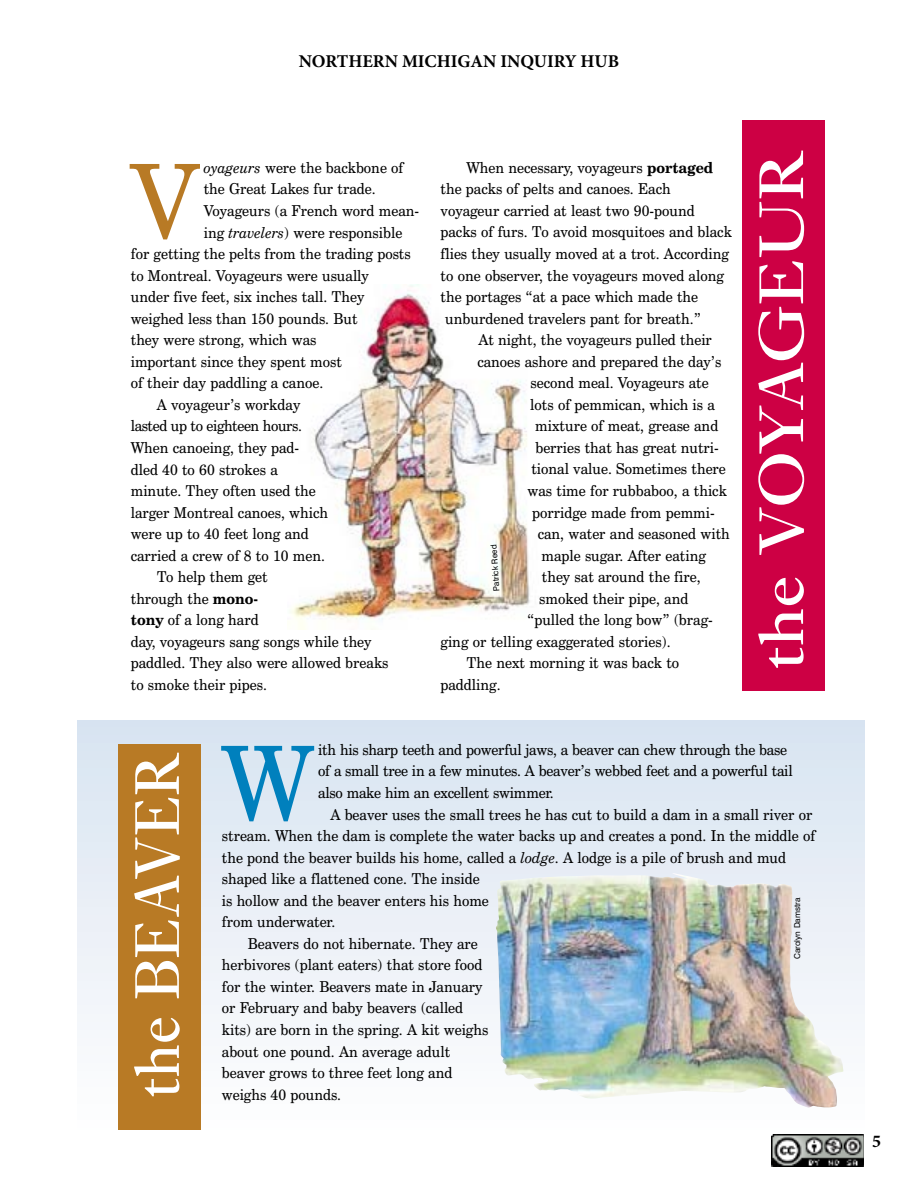
<style>
.page{position:relative;width:918px;height:1188px;background:#fff}
.page>*{position:absolute;margin:0;border:0;box-sizing:border-box;transform-origin:0 0}
.t1{font:102px "Century Schoolbook BT";color:#b87a25;scale:.95 1}
.t2{font:102px "Century Schoolbook BT";color:#0080bd;scale:.95 1}
.t3{font:65.4px "Ehrhardt";color:#fff;scale:1.15 1}
.t4{font:65.4px "Ehrhardt";color:#fff}
.t5{font:700 18px "Minion Pro";color:#000}
.t6{font:15px/21.6px "Century Schoolbook BT";color:#000;scale:.95 1}
.t7{font:15px "Century Schoolbook BT";letter-spacing:-.025em;color:#000;scale:.95 1}
.t8{font:8.25px "Swiss 721 BT";color:#000}
.s1{font-style:italic}
.s2{font-weight:700}
</style>
<div class="page">
<img style="left:772px;top:1134px;width:92px;height:33px">
<div style="left:77px;top:720px;width:787px;height:9px;background:#d7e3f1"></div>
<div style="left:77px;top:725px;width:787px;height:12px;background:#d8e4f1"></div>
<div style="left:77px;top:733px;width:787px;height:12px;background:#d9e4f2"></div>
<div style="left:77px;top:741px;width:787px;height:13px;background:#dae6f2"></div>
<div style="left:77px;top:749px;width:787px;height:13px;background:#dbe6f2"></div>
<div style="left:77px;top:758px;width:787px;height:12px;background:#dce7f2"></div>
<div style="left:77px;top:766px;width:787px;height:12px;background:#dce8f3"></div>
<div style="left:77px;top:774px;width:787px;height:12px;background:#dde8f3"></div>
<div style="left:77px;top:782px;width:787px;height:13px;background:#dee8f3"></div>
<div style="left:77px;top:790px;width:787px;height:13px;background:#dfe8f3"></div>
<div style="left:77px;top:799px;width:787px;height:12px;background:#e0eaf4"></div>
<div style="left:77px;top:807px;width:787px;height:12px;background:#e0eaf4"></div>
<div style="left:77px;top:815px;width:787px;height:12px;background:#e0eaf4"></div>
<div style="left:77px;top:823px;width:787px;height:13px;background:#e1ebf4"></div>
<div style="left:77px;top:831px;width:787px;height:13px;background:#e2ebf4"></div>
<div style="left:77px;top:839px;width:787px;height:13px;background:#e3ecf5"></div>
<div style="left:77px;top:848px;width:787px;height:12px;background:#e4ecf5"></div>
<div style="left:77px;top:856px;width:787px;height:12px;background:#e6ecf5"></div>
<div style="left:77px;top:864px;width:787px;height:12px;background:#e7ecf5"></div>
<div style="left:77px;top:872px;width:787px;height:13px;background:#e7edf6"></div>
<div style="left:77px;top:880px;width:787px;height:13px;background:#e8eef6"></div>
<div style="left:77px;top:889px;width:787px;height:12px;background:#e9eef6"></div>
<div style="left:77px;top:897px;width:787px;height:12px;background:#eaeff6"></div>
<div style="left:77px;top:905px;width:787px;height:12px;background:#ebf0f7"></div>
<div style="left:77px;top:913px;width:787px;height:13px;background:#ecf0f7"></div>
<div style="left:77px;top:921px;width:787px;height:13px;background:#ecf0f7"></div>
<div style="left:77px;top:930px;width:787px;height:12px;background:#edf1f8"></div>
<div style="left:77px;top:938px;width:787px;height:12px;background:#edf1f8"></div>
<div style="left:77px;top:946px;width:787px;height:12px;background:#eef2f8"></div>
<div style="left:77px;top:954px;width:787px;height:13px;background:#eff3f8"></div>
<div style="left:77px;top:962px;width:787px;height:13px;background:#eff3f8"></div>
<div style="left:77px;top:970px;width:787px;height:13px;background:#f0f3f9"></div>
<div style="left:77px;top:979px;width:787px;height:12px;background:#f1f5fa"></div>
<div style="left:77px;top:987px;width:787px;height:12px;background:#f2f5fa"></div>
<div style="left:77px;top:995px;width:787px;height:12px;background:#f2f5fa"></div>
<div style="left:77px;top:1003px;width:787px;height:13px;background:#f3f6fa"></div>
<div style="left:77px;top:1011px;width:787px;height:13px;background:#f4f7fa"></div>
<div style="left:77px;top:1020px;width:787px;height:12px;background:#f4f7fb"></div>
<div style="left:77px;top:1028px;width:787px;height:12px;background:#f5f8fb"></div>
<div style="left:77px;top:1036px;width:787px;height:12px;background:#f6f8fb"></div>
<div style="left:77px;top:1044px;width:787px;height:13px;background:#f7f9fb"></div>
<div style="left:77px;top:1052px;width:787px;height:13px;background:#f7f9fc"></div>
<div style="left:77px;top:1061px;width:787px;height:12px;background:#f8fafc"></div>
<div style="left:77px;top:1069px;width:787px;height:12px;background:#f9fbfd"></div>
<div style="left:77px;top:1077px;width:787px;height:12px;background:#fafbfd"></div>
<div style="left:77px;top:1085px;width:787px;height:13px;background:#fbfcfd"></div>
<div style="left:77px;top:1093px;width:787px;height:13px;background:#fbfcfd"></div>
<img style="left:290px;top:285px;width:240px;height:345px">
<img style="left:496px;top:873px;width:347px;height:235px">
<div style="left:742px;top:120px;width:83px;height:571px;background:#cd0044"></div>
<div style="left:118px;top:744px;width:82px;height:385px;background:#b87a25"></div>
<p class="t5" style="left:299px;top:49px;width:322px">NORTHERN MICHIGAN INQUIRY HUB</p>
<h1 class="t1" style="left:131px;top:138px;width:73px">V</h1>
<p class="t6" style="left:204px;top:157px;width:212px"><span class="s1">oyageurs</span> were the backbone of</p>
<p class="t6" style="left:204px;top:178px;width:182px">the Great Lakes fur trade.</p>
<p class="t6" style="left:204px;top:200px;width:228px">Voyageurs (a French word mean-</p>
<p class="t6" style="left:204px;top:221px;width:211px">ing <span class="s1">travelers</span>) were responsible</p>
<p class="t6" style="left:131px;top:243px;width:296px">for getting the pelts from the trading posts</p>
<p class="t6" style="left:131px;top:264px;width:252px">to Montreal. Voyageurs were usually</p>
<p class="t6" style="left:131px;top:286px;width:248px">under five feet, six inches tall. They</p>
<p class="t6" style="left:131px;top:307px;width:240px">weighed less than 150 pounds. But</p>
<p class="t6" style="left:131px;top:329px;width:197px">they were strong, which was</p>
<p class="t6" style="left:131px;top:351px;width:224px">important since they spent most</p>
<p class="t6" style="left:131px;top:372px;width:204px">of their day paddling a canoe.</p>
<p class="t6" style="left:157px;top:394px;width:153px">A voyageur’s workday</p>
<p class="t7" style="left:131px;top:417px;width:182px">lasted up to eighteen hours.</p>
<p class="t6" style="left:131px;top:437px;width:179px">When canoeing, they pad-</p>
<p class="t6" style="left:131px;top:458px;width:156px">dled 40 to 60 strokes a</p>
<p class="t6" style="left:131px;top:480px;width:196px">minute. They often used the</p>
<p class="t6" style="left:131px;top:501px;width:209px">larger Montreal canoes, which</p>
<p class="t6" style="left:131px;top:523px;width:189px">were up to 40 feet long and</p>
<p class="t6" style="left:131px;top:544px;width:206px">carried a crew of 8 to 10 men.</p>
<p class="t6" style="left:157px;top:566px;width:118px">To help them get</p>
<p class="t6" style="left:131px;top:588px;width:136px">through the <span class="s2">mono-</span></p>
<p class="t6" style="left:131px;top:609px;width:136px"><span class="s2">tony</span> of a long hard</p>
<p class="t6" style="left:131px;top:631px;width:255px">day, voyageurs sang songs while they</p>
<p class="t6" style="left:131px;top:652px;width:273px">paddled. They also were allowed breaks</p>
<p class="t6" style="left:131px;top:674px;width:145px">to smoke their pipes.</p>
<p class="t6" style="left:466px;top:156px;width:261px">When necessary, voyageurs <span class="s2">portaged</span></p>
<p class="t6" style="left:441px;top:178px;width:244px">the packs of pelts and canoes. Each</p>
<p class="t6" style="left:441px;top:200px;width:269px">voyageur carried at least two 90-pound</p>
<p class="t6" style="left:441px;top:221px;width:308px">packs of furs. To avoid mosquitoes and black</p>
<p class="t6" style="left:441px;top:243px;width:305px">flies they usually moved at a trot. According</p>
<p class="t6" style="left:441px;top:264px;width:300px">to one observer, the voyageurs moved along</p>
<p class="t6" style="left:441px;top:286px;width:273px">the portages “at a pace which made the</p>
<p class="t6" style="left:445px;top:307px;width:271px">unburdened travelers pant for breath.”</p>
<p class="t6" style="left:479px;top:329px;width:247px">At night, the voyageurs pulled their</p>
<p class="t6" style="left:477px;top:350px;width:258px">canoes ashore and prepared the day’s</p>
<p class="t6" style="left:531px;top:372px;width:189px">second meal. Voyageurs ate</p>
<p class="t6" style="left:530px;top:393px;width:196px">lots of pemmican, which is a</p>
<p class="t6" style="left:535px;top:415px;width:194px">mixture of meat, grease and</p>
<p class="t6" style="left:535px;top:437px;width:195px">berries that has great nutri-</p>
<p class="t6" style="left:531px;top:458px;width:206px">tional value. Sometimes there</p>
<p class="t6" style="left:528px;top:480px;width:211px">was time for rubbaboo, a thick</p>
<p class="t6" style="left:532px;top:501px;width:194px">porridge made from pemmi-</p>
<p class="t6" style="left:538px;top:523px;width:204px">can, water and seasoned with</p>
<p class="t6" style="left:541px;top:544px;width:175px">maple sugar. After eating</p>
<p class="t6" style="left:542px;top:566px;width:169px">they sat around the fire,</p>
<p class="t6" style="left:539px;top:587px;width:159px">smoked their pipe, and</p>
<p class="t6" style="left:527px;top:609px;width:197px">“pulled the long bow” (brag-</p>
<p class="t6" style="left:441px;top:630px;width:244px">ging or telling exaggerated stories).</p>
<p class="t6" style="left:466px;top:652px;width:225px">The next morning it was back to</p>
<p class="t6" style="left:441px;top:674px;width:65px">paddling.</p>
<p class="t8" style="left:492px;top:591px;width:48px;rotate:-94deg">Patrick Reed</p>
<h2 class="t3" style="left:742px;top:670px;width:453px;rotate:-90deg">the VOYAGEUR</h2>
<h2 class="t4" style="left:118px;top:1098px;width:347px;rotate:-90deg">the BEAVER</h2>
<h1 class="t2" style="left:222px;top:720px;width:98px">W</h1>
<p class="t6" style="left:318px;top:739px;width:501px">ith his sharp teeth and powerful jaws, a beaver can chew through the base of a small tree in a few minutes. A beaver’s webbed feet and a powerful tail also make him an excellent swimmer.</p>
<p class="t6" style="left:330px;top:803px;width:509px">A beaver uses the small trees he has cut to build a dam in a small river or</p>
<p class="t6" style="left:222px;top:825px;width:626px">stream. When the dam is complete the water backs up and creates a pond. In the middle of</p>
<p class="t6" style="left:222px;top:846px;width:596px">the pond the beaver builds his home, called a <span class="s1">lodge</span>. A lodge is a pile of brush and mud</p>
<p class="t6" style="left:222px;top:868px;width:273px">shaped like a flattened cone. The inside</p>
<p class="t6" style="left:222px;top:889px;width:283px">is hollow and the beaver enters his home</p>
<p class="t6" style="left:222px;top:911px;width:121px">from underwater.</p>
<p class="t6" style="left:248px;top:932px;width:244px">Beavers do not hibernate. They are</p>
<p class="t6" style="left:222px;top:954px;width:276px">herbivores (plant eaters) that store food</p>
<p class="t6" style="left:222px;top:976px;width:276px">for the winter. Beavers mate in January</p>
<p class="t6" style="left:222px;top:997px;width:256px">or February and baby beavers (called</p>
<p class="t6" style="left:222px;top:1019px;width:282px">kits) are born in the spring. A kit weighs</p>
<p class="t6" style="left:222px;top:1040px;width:242px">about one pound. An average adult</p>
<p class="t6" style="left:222px;top:1062px;width:244px">beaver grows to three feet long and</p>
<p class="t6" style="left:222px;top:1083px;width:127px">weighs 40 pounds.</p>
<p class="t8" style="left:792px;top:959px;width:63px;rotate:-90deg">Carolyn Damstra</p>
<p class="t5" style="left:872px;top:1129px;width:10px">5</p>
</div>
